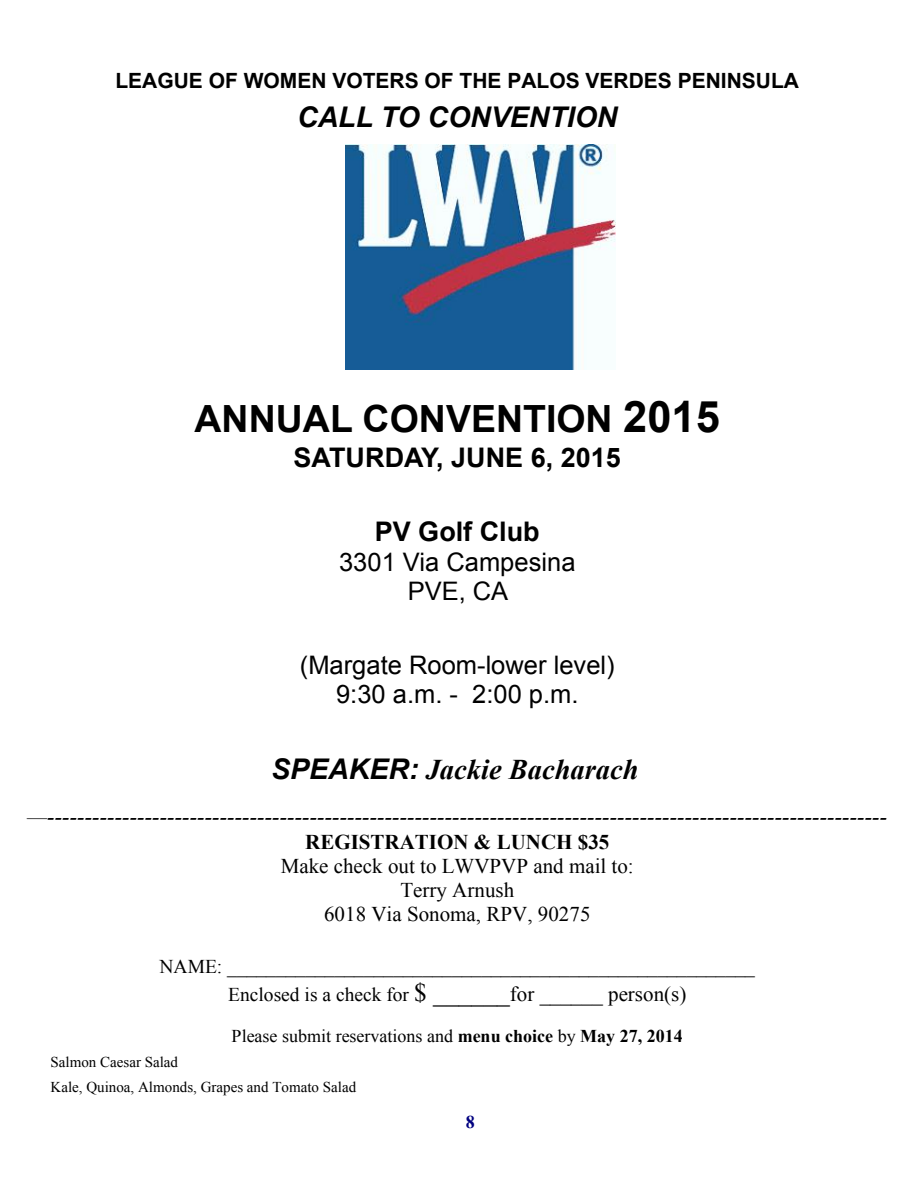
<style>
.page{position:relative;width:918px;height:1188px;background:#fff}
.page>*{position:absolute;margin:0;border:0;box-sizing:border-box;transform-origin:0 0}
.t1{font:700 37.5px "Arial";color:#000}
.t2{font:italic 700 28.5px "Times New Roman";color:#000}
.t3{font:italic 700 28.5px "Arial";color:#000}
.t4{font:700 27px "Arial";color:#000}
.t5{font:25.5px/29.2px "Arial";color:#000;text-align:center}
.t6{font:italic 22.5px "Times New Roman";color:#000}
.t7{font:21px/24.2px "Times New Roman";color:#000;text-align:center}
.t8{font:700 21px "Arial";color:#000}
.t9{font:700 21px "Times New Roman";color:#000}
.t10{font:19.5px/27.8px "Times New Roman";color:#000;text-align:center}
.t11{font:18px "Times New Roman";color:#000}
.t12{font:700 18px "Times New Roman";color:#000080}
.t13{font:15px/24.8px "Times New Roman";color:#000}
.s1{font-size:43.5px}
.s2{font-family:"Arial"}
.s3{font-size:25.5px}
.s4{font-size:21px}
.s5{font-weight:700}
</style>
<div class="page">
<img style="left:345px;top:145px;width:270px;height:225px">
<p class="t8" style="left:115px;top:73px;width:685px">LEAGUE OF WOMEN VOTERS OF THE PALOS VERDES PENINSULA</p>
<p class="t3" style="left:297px;top:106px;width:322px">CALL TO CONVENTION</p>
<h1 class="t1" style="left:195px;top:405px;width:527px">ANNUAL CONVENTION <span class="s1">2015</span></h1>
<p class="t4" style="left:294px;top:448px;width:329px">SATURDAY, JUNE 6, 2015</p>
<p class="t4" style="left:375px;top:522px;width:166px">PV Golf Club</p>
<p class="t5" style="left:339px;top:550px;width:238px">3301 Via Campesina<br>PVE, CA</p>
<p class="t5" style="left:300px;top:652px;width:316px">(Margate Room-lower level)<br>9:30 a.m. - 2:00 p.m.</p>
<p class="t2" style="left:271px;top:760px;width:369px"><span class="s2">SPEAKER:</span> Jackie Bacharach</p>
<p class="t6" style="left:27px;top:809px;width:861px">—----------------------------------------------------------------------------------------------------------------</p>
<p class="t9" style="left:305px;top:834px;width:306px">REGISTRATION &amp; LUNCH $35</p>
<p class="t7" style="left:281px;top:856px;width:355px">Make check out to LWVPVP and mail to:<br>Terry Arnush<br>6018 Via Sonoma, RPV, 90275</p>
<p class="t10" style="left:160px;top:955px;width:597px">NAME: ______________________________________________________<br>Enclosed is a check for <span class="s3">$ ______</span><span class="s4">for ______ person(s)</span></p>
<p class="t11" style="left:232px;top:1029px;width:453px">Please submit reservations and <span class="s5">menu choice</span> by <span class="s5">May 27, 2014</span></p>
<p class="t13" style="left:51px;top:1051px;width:307px">Salmon Caesar Salad<br>Kale, Quinoa, Almonds, Grapes and Tomato Salad</p>
<p class="t12" style="left:466px;top:1116px;width:10px">8</p>
</div>
